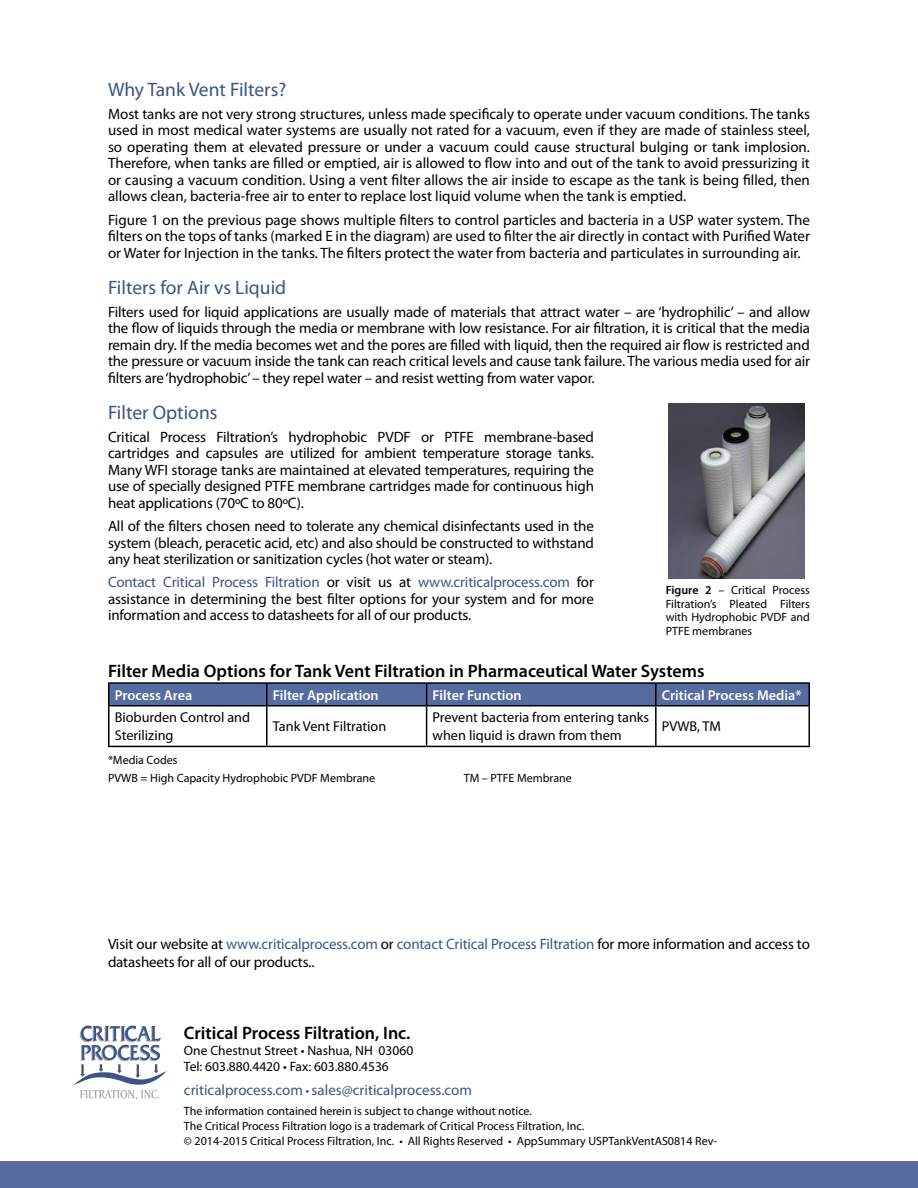
<style>
.page{position:relative;width:918px;height:1188px;background:#fff}
.page>*{position:absolute;margin:0;border:0;box-sizing:border-box;transform-origin:0 0}
.t1{font:19.5px "Myriad Pro";color:#3d5485}
.t2{font:600 18px "Myriad Pro";color:#000}
.t3{font:15px/16.5px "Myriad Pro";letter-spacing:-.01em;color:#000;text-align:justify}
.t4{font:15px "Myriad Pro";color:#3d5485}
.t5{font:14.25px/18px "Myriad Pro";color:#000}
.t6{font:600 14.25px "Myriad Pro";color:#fff}
.t7{font:13.5px/16px "Myriad Pro";color:#000}
.t8{font:12px/13.5px "Myriad Pro";color:#000}
.s1{color:#3d5485}
.s2{font-weight:600}
.s3{font-style:italic;font-size:13.5px}
</style>
<div class="page">
<div style="left:0;top:1161px;width:918px;height:27px;background:#566ca0"></div>
<svg style="left:74px;top:1026px;width:93px;height:74px"></svg>
<hr style="left:108px;top:682px;width:159px;height:2px;background:#000">
<hr style="left:108px;top:684px;width:2px;height:21px;background:#000">
<hr style="left:267px;top:682px;width:160px;height:2px;background:#000">
<hr style="left:427px;top:682px;width:229px;height:2px;background:#000">
<div style="left:109px;top:683px;width:699px;height:22px;background:#566ca0"></div>
<hr style="left:656px;top:682px;width:154px;height:2px;background:#000">
<hr style="left:655px;top:684px;width:2px;height:21px;background:#000">
<hr style="left:808px;top:684px;width:2px;height:21px;background:#000">
<hr style="left:108px;top:705px;width:159px;height:1px;background:#000">
<hr style="left:108px;top:706px;width:2px;height:40px;background:#000">
<hr style="left:267px;top:705px;width:160px;height:1px;background:#000">
<hr style="left:266px;top:706px;width:2px;height:40px;background:#000">
<hr style="left:427px;top:705px;width:229px;height:1px;background:#000">
<hr style="left:426px;top:706px;width:1px;height:40px;background:#000">
<hr style="left:656px;top:705px;width:154px;height:1px;background:#000">
<hr style="left:655px;top:706px;width:2px;height:40px;background:#000">
<hr style="left:808px;top:706px;width:2px;height:40px;background:#000">
<hr style="left:108px;top:746px;width:159px;height:1px;background:#000">
<hr style="left:267px;top:746px;width:160px;height:1px;background:#000">
<hr style="left:427px;top:746px;width:229px;height:1px;background:#000">
<hr style="left:656px;top:746px;width:154px;height:1px;background:#000">
<img style="left:669px;top:403px;width:135px;height:176px">
<h1 class="t1" style="left:108px;top:77px;width:180px">Why Tank Vent Filters?</h1>
<p class="t3" style="left:108px;top:105px;width:704px">Most tanks are not very strong structures, unless made specificaly to operate under vacuum conditions. The tanks used in most medical water systems are usually not rated for a vacuum, even if they are made of stainless steel, so operating them at elevated pressure or under a vacuum could cause structural bulging or tank implosion.<br>Therefore, when tanks are filled or emptied, air is allowed to flow into and out of the tank to avoid pressurizing it or causing a vacuum condition. Using a vent filter allows the air inside to escape as the tank is being filled, then allows clean, bacteria-free air to enter to replace lost liquid volume when the tank is emptied.</p>
<p class="t3" style="left:108px;top:211px;width:704px">Figure 1 on the previous page shows multiple filters to control particles and bacteria in a USP water system. The filters on the tops of tanks (marked E in the diagram) are used to filter the air directly in contact with Purified Water or Water for Injection in the tanks. The filters protect the water from bacteria and particulates in surrounding air.</p>
<h1 class="t1" style="left:108px;top:275px;width:180px">Filters for Air vs Liquid</h1>
<p class="t3" style="left:108px;top:303px;width:704px">Filters used for liquid applications are usually made of materials that attract water – are ‘hydrophilic’ – and allow the flow of liquids through the media or membrane with low resistance. For air filtration, it is critical that the media remain dry. If the media becomes wet and the pores are filled with liquid, then the required air flow is restricted and the pressure or vacuum inside the tank can reach critical levels and cause tank failure. The various media used for air filters are ‘hydrophobic’ – they repel water – and resist wetting from water vapor.</p>
<h1 class="t1" style="left:108px;top:400px;width:111px">Filter Options</h1>
<p class="t3" style="left:108px;top:428px;width:488px">Critical Process Filtration’s hydrophobic PVDF or PTFE membrane-based cartridges and capsules are utilized for ambient temperature storage tanks.<br>Many WFI storage tanks are maintained at elevated temperatures, requiring the use of specially designed PTFE membrane cartridges made for continuous high heat applications (70ºC to 80ºC).</p>
<p class="t3" style="left:108px;top:518px;width:487px">All of the filters chosen need to tolerate any chemical disinfectants used in the system (bleach, peracetic acid, etc) and also should be constructed to withstand any heat sterilization or sanitization cycles (hot water or steam).</p>
<p class="t3" style="left:108px;top:574px;width:488px"><span class="s1">Contact Critical Process Filtration</span> or visit us at <span class="s1">www.criticalprocess.com</span> for assistance in determining the best filter options for your system and for more information and access to datasheets for all of our products.</p>
<p class="t8" style="left:666px;top:583px;width:146px;text-align:justify"><span class="s2">Figure 2</span> – Critical Process Filtration’s Pleated Filters with Hydrophobic PVDF and PTFE membranes</p>
<p class="t2" style="left:108px;top:659px;width:598px">Filter Media Options for Tank Vent Filtration in Pharmaceutical Water Systems</p>
<p class="t6" style="left:115px;top:686px;width:79px">Process Area</p>
<p class="t6" style="left:273px;top:686px;width:107px">Filter Application</p>
<p class="t6" style="left:433px;top:686px;width:91px">Filter Function</p>
<p class="t6" style="left:662px;top:686px;width:141px">Critical Process Media*</p>
<p class="t5" style="left:115px;top:708px;width:137px">Bioburden Control and<br>Sterilizing</p>
<p class="t5" style="left:273px;top:717px;width:115px">Tank Vent Filtration</p>
<p class="t5" style="left:433px;top:708px;width:218px">Prevent bacteria from entering tanks when liquid is drawn from them</p>
<p class="t5" style="left:662px;top:717px;width:61px">PVWB, TM</p>
<p class="t8" style="left:108px;top:751px;width:269px;line-height:18px">*Media Codes<br>PVWB = High Capacity Hydrophobic PVDF Membrane</p>
<p class="t8" style="left:464px;top:772px;width:110px">TM – PTFE Membrane</p>
<p class="t3" style="left:108px;top:935px;width:703px;line-height:18px">Visit our website at <span class="s1">www.criticalprocess.com</span> or <span class="s1">contact Critical Process Filtration</span> for more information and access to datasheets for all of our products..</p>
<p class="t2" style="left:184px;top:1022px;width:228px">Critical Process Filtration, Inc.</p>
<p class="t7" style="left:184px;top:1042px;width:231px">One Chestnut Street • Nashua, NH 03060<br>Tel: 603.880.4420 • Fax: 603.880.4536</p>
<p class="t4" style="left:184px;top:1080px;width:289px">criticalprocess.com <span class="s3">•</span> sales@criticalprocess.com</p>
<p class="t8" style="left:184px;top:1103px;width:535px;line-height:15px">The information contained herein is subject to change without notice.<br>The Critical Process Filtration logo is a trademark of Critical Process Filtration, Inc.<br>© 2014-2015 Critical Process Filtration, Inc. • All Rights Reserved • AppSummary USPTankVentAS0814 Rev-</p>
</div>
